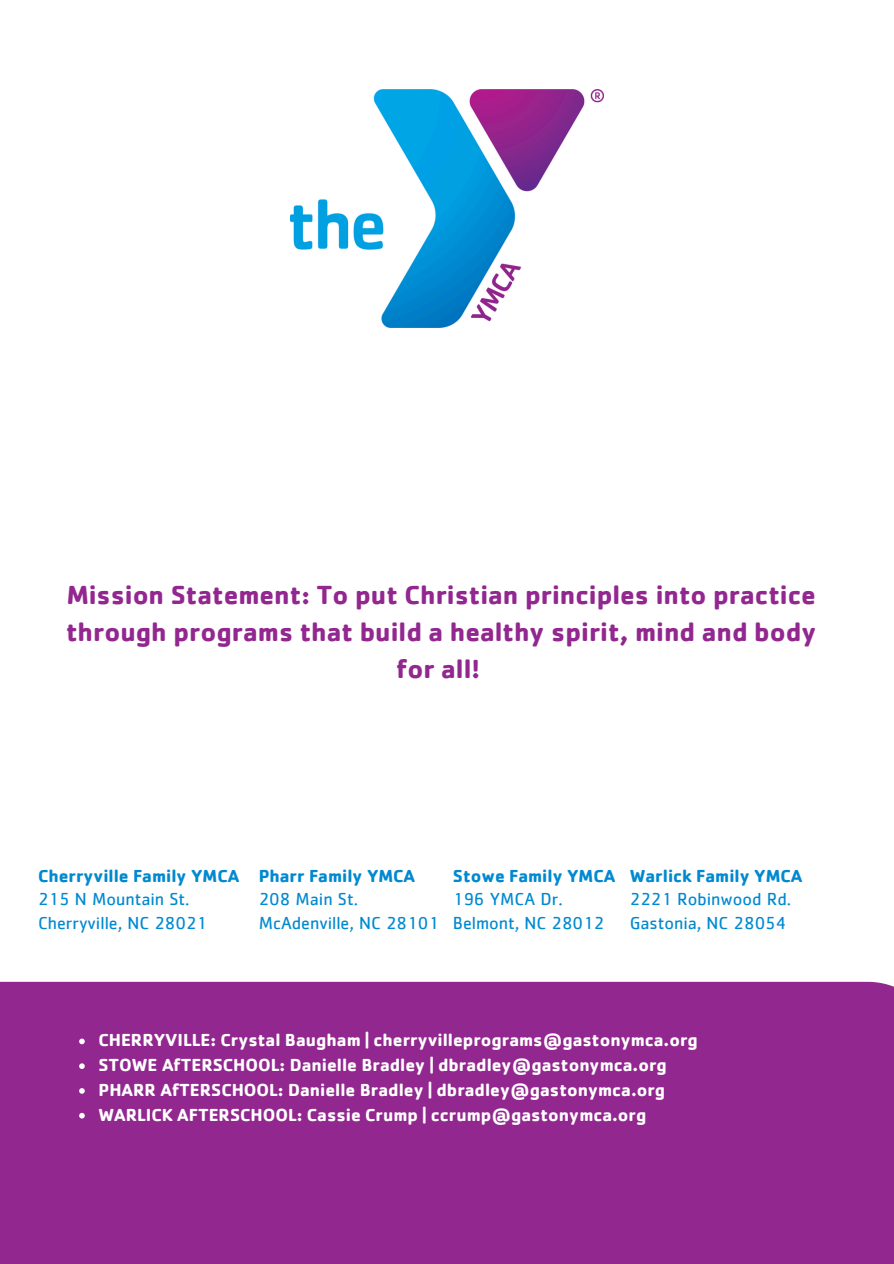
<style>
.page{position:relative;width:894px;height:1264px;background:#fff}
.page>*{position:absolute;margin:0;border:0;box-sizing:border-box;transform-origin:0 0}
.t1{font:700 27px/37.2px "Cachet";color:#92278f;text-align:center}
.t2{font:700 18px "Cachet";color:#fff}
.t3{font:18px/24.8px "Cachet";color:#0089d0}
.t4{font:700 18px "Cachet";color:#0089d0}
</style>
<div class="page">
<div style="left:0;top:981px;width:893px;height:282px;background:#92278f"></div>
<img style="left:290px;top:89px;width:313px;height:239px">
<svg style="left:79px;top:1038px;width:6px;height:6px"></svg>
<svg style="left:79px;top:1063px;width:6px;height:5px"></svg>
<svg style="left:79px;top:1088px;width:6px;height:5px"></svg>
<svg style="left:79px;top:1112px;width:6px;height:6px"></svg>
<p class="t1" style="left:66px;top:575px;width:751px">Mission Statement: To put Christian principles into practice through programs that build a healthy spirit, mind and body for all!</p>
<p class="t4" style="left:38px;top:864px;width:203px">Cherryville Family YMCA</p>
<p class="t3" style="left:38px;top:887px;width:171px">215 N Mountain St.<br>Cherryville, NC 28021</p>
<p class="t4" style="left:258px;top:864px;width:158px">Pharr Family YMCA</p>
<p class="t3" style="left:258px;top:887px;width:101px">208 Main St.</p>
<p class="t3" style="left:258px;top:911px;width:182px">McAdenville, NC 28101</p>
<p class="t4" style="left:453px;top:864px;width:164px">Stowe Family YMCA</p>
<p class="t3" style="left:453px;top:887px;width:111px">196 YMCA Dr.</p>
<p class="t3" style="left:453px;top:911px;width:153px">Belmont, NC 28012</p>
<p class="t4" style="left:629px;top:864px;width:174px">Warlick Family YMCA</p>
<p class="t3" style="left:629px;top:887px;width:163px">2221 Robinwood Rd.<br>Gastonia, NC 28054</p>
<h1 class="t2" style="left:98px;top:1028px;width:600px">CHERRYVILLE: Crystal Baugham | cherryvilleprograms@gastonymca.org</h1>
<p class="t2" style="left:98px;top:1053px;width:569px">STOWE AfTERSCHOOL: Danielle Bradley | dbradley@gastonymca.org</p>
<p class="t2" style="left:98px;top:1078px;width:568px">PHARR AfTERSCHOOL: Danielle Bradley | dbradley@gastonymca.org</p>
<p class="t2" style="left:98px;top:1102px;width:549px">WARLICK AFTERSCHOOL: Cassie Crump | ccrump@gastonymca.org</p>
</div>
